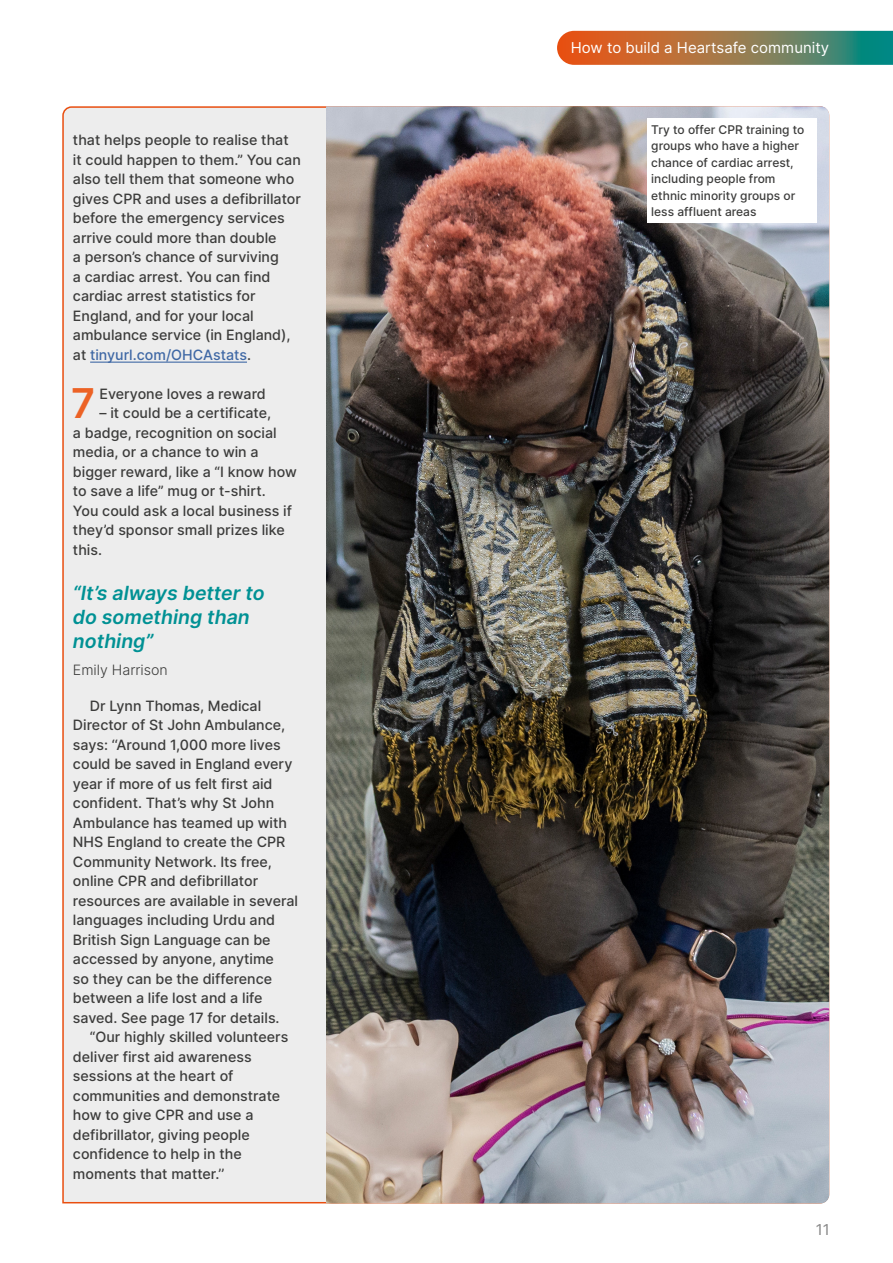
<style>
.page{position:relative;width:893px;height:1263px;background:#fff}
.page>*{position:absolute;margin:0;border:0;box-sizing:border-box;transform-origin:0 0}
.t1{font:600 41.1px "Inter";color:#ec6225}
.t2{font:italic 600 19.5px/24px "Inter";color:#009194}
.t3{font:15px "Inter";color:#fff}
.t4{font:15px "Inter";color:#878787}
.t5{font:500 14.25px/19.5px "Inter";color:#3c3c3b}
.t6{font:300 14.25px "Inter";color:#3c3c3b}
.t7{font:500 12px/16.5px "Inter";color:#3c3c3b}
.s1{color:#3f68a5}
</style>
<div class="page">
<svg style="left:557px;top:31px;width:336px;height:34px;background:#90774e"></svg>
<div style="left:62px;top:106px;width:768px;height:1098px;background:#ededed"></div>
<img style="left:326px;top:106px;width:503px;height:1097px">
<hr style="left:90px;top:362px;width:157px;height:1px;background:#3f68a5">
<div style="left:647px;top:118px;width:169px;height:105px;background:#fff"></div>
<p class="t5" style="left:73px;top:130px;width:230px">that helps people to realise that it could happen to them.” You can also tell them that someone who gives CPR and uses a defibrillator before the emergency services arrive could more than double<br>a person’s chance of surviving<br>a cardiac arrest. You can find cardiac arrest statistics for<br>England, and for your local ambulance service (in England), at <span class="s1">tinyurl.com/OHCAstats</span>.</p>
<h1 class="t1" style="left:71px;top:373px;width:26px">7</h1>
<p class="t5" style="left:99px;top:384px;width:168px">Everyone loves a reward</p>
<p class="t5" style="left:73px;top:403px;width:225px;text-indent:27px">– it could be a certificate,<br>a badge, recognition on social media, or a chance to win a bigger reward, like a “I know how to save a life” mug or t-shirt.<br>You could ask a local business if they’d sponsor small prizes like this.</p>
<h2 class="t2" style="left:73px;top:581px;width:193px">“It’s always better to do something than nothing”</h2>
<p class="t6" style="left:73px;top:660px;width:96px">Emily Harrison</p>
<p class="t5" style="left:73px;top:695px;width:227px;text-indent:17px">Dr Lynn Thomas, Medical<br>Director of St John Ambulance, says: ‘‘Around 1,000 more lives could be saved in England every year if more of us felt first aid confident. That’s why St John<br>Ambulance has teamed up with<br>NHS England to create the CPR<br>Community Network. Its free, online CPR and defibrillator resources are available in several languages including Urdu and<br>British Sign Language can be accessed by anyone, anytime<br>so they can be the difference between a life lost and a life saved. See page 17 for details.</p>
<p class="t5" style="left:73px;top:1027px;width:217px;text-indent:17px">“Our highly skilled volunteers deliver first aid awareness sessions at the heart of communities and demonstrate how to give CPR and use a defibrillator, giving people confidence to help in the moments that matter.’’</p>
<p class="t3" style="left:571px;top:36px;width:260px">How to build a Heartsafe community</p>
<p class="t7" style="left:651px;top:121px;width:155px">Try to offer CPR training to groups who have a higher chance of cardiac arrest, including people from ethnic minority groups or less affluent areas</p>
<p class="t4" style="left:816px;top:1219px;width:15px">11</p>
</div>
